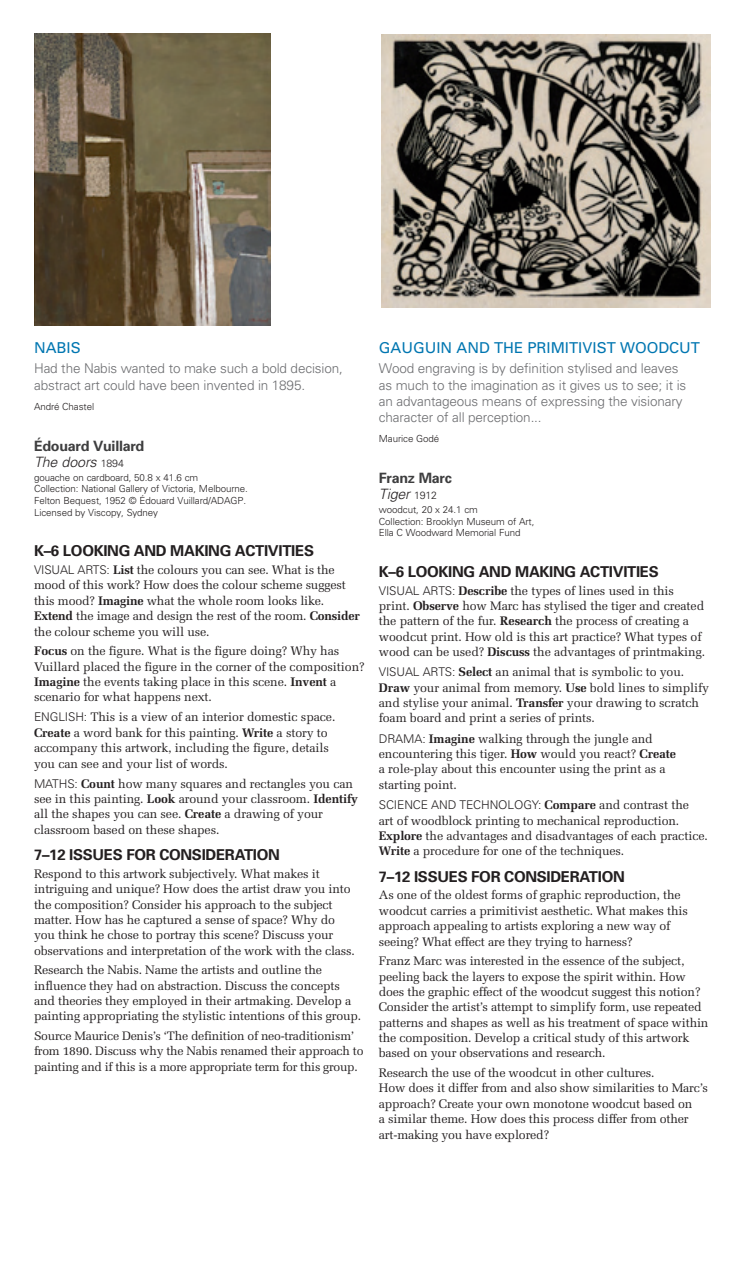
<style>
.page{position:relative;width:745px;height:1263px;background:#fff}
.page>*{position:absolute;margin:0;border:0;box-sizing:border-box;transform-origin:0 0}
.t1{font:700 15px "Univers";letter-spacing:-.02em;color:#231f20}
.t2{font:15px "Univers";color:#0076b1}
.t3{font:700 14.25px/16.2px "Univers";letter-spacing:-.02em;color:#3e3e3f}
.t4{font:300 13.5px/16.2px "Univers";letter-spacing:-.01em;color:#6c6d70}
.t5{font:12.3px/15.3px "Melior";letter-spacing:-.015em;color:#231f20}
.t6{font:12.15px/15.3px "Melior";letter-spacing:-.02em;color:#231f20}
.t7{font:300 12px "Univers";letter-spacing:-.01em;color:#231f20}
.t8{font:300 9.75px/11.7px "Univers";letter-spacing:-.01em;color:#231f20}
.s1{font-weight:300;font-style:italic;color:#231f20}
.s2{font-weight:300;font-size:10.5px;color:#231f20}
.s3{font-family:"Univers";font-weight:300;font-size:12px}
.s4{font-weight:700}
.s5{font-family:"Melior";font-weight:700;font-size:12.3px}
.s6{font-family:"Melior";font-weight:400;font-size:12.3px}
</style>
<div class="page">
<img style="left:34px;top:34px;width:236px;height:291px">
<img style="left:381px;top:34px;width:329px;height:273px">
<p class="t2" style="left:34px;top:338px;width:10px">NABIS</p>
<p class="t4" style="left:34px;top:360px;width:310px">Had the Nabis wanted to make such a bold decision, abstract art could have been invented in 1895.</p>
<p class="t8" style="left:34px;top:400px;width:62px">André Chastel</p>
<p class="t3" style="left:34px;top:437px;width:112px">Édouard Vuillard<br><span class="s1">The doors</span> <span class="s2">1894</span></p>
<p class="t8" style="left:34px;top:471px;width:215px">gouache on cardboard, 50.8 x 41.6 cm<br>Collection: National Gallery of Victoria, Melbourne.<br>Felton Bequest, 1952 © Édouard Vuillard/ADAGP.<br>Licensed by Viscopy, Sydney</p>
<p class="t1" style="left:34px;top:541px;width:112px">K–6 LOO KIN G AND</p>
<p class="t1" style="left:170px;top:541px;width:74px">MAKING ACTIVITIES</p>
<p class="t5" style="left:34px;top:562px;width:327px"><span class="s3">VISUAL ARTS :</span> <span class="s4">List</span> the colours you can see. What is the mood of this work? How does the colour scheme suggest this mood? <span class="s4">Imagine</span> what the whole room looks like.<br><span class="s4">Extend</span> the image and design the rest of the room. <span class="s4">Consider </span>the colour scheme you will use.</p>
<p class="t5" style="left:34px;top:643px;width:332px"><span class="s4">Focus</span> on the figure. What is the figure doing? Why has Vuillard placed the figure in the corner of the composition?<br><span class="s4">Imagine</span> the events taking place in this scene. <span class="s4">Invent</span> a scenario for what happens next.</p>
<p class="t7" style="left:34px;top:710px;width:15px">engli</p>
<p class="t5" style="left:34px;top:709px;width:303px;text-indent:34px"><span class="s3">sh :</span> This is a view of an interior domestic space.<br><span class="s4">Create</span> a word bank for this painting. <span class="s4">Write</span> a story to accompany this artwork, including the figure, details you can see and your list of words.</p>
<p class="t5" style="left:34px;top:776px;width:325px"><span class="s3">math s:</span> <span class="s4">Count</span> how many squares and rectangles you can see in this painting. <span class="s4">Look</span> around your classroom. <span class="s4">Identify </span>all the shapes you can see. <span class="s4">Create</span> a drawing of your classroom based on these shapes.</p>
<p class="t1" style="left:34px;top:845px;width:45px">7–12 ISSUES</p>
<p class="t1" style="left:126px;top:845px;width:44px">FOR CONSIDERATION</p>
<p class="t5" style="left:34px;top:866px;width:322px">Respond to this artwork subjectively. What makes it intriguing and unique? How does the artist draw you into the composition? Consider his approach to the subject matter. How has he captured a sense of space? Why do you think he chose to portray this scene? Discuss your observations and interpretation of the work with the class.</p>
<p class="t5" style="left:34px;top:962px;width:328px">Research the Nabis. Name the artists and outline the influence they had on abstraction. Discuss the concepts and theories they employed in their artmaking. Develop a painting appropriating the stylistic intentions of this group.</p>
<p class="t6" style="left:34px;top:1028px;width:331px">Source Maurice Denis’s ‘The definition of neo-traditionism’ from 1890. Discuss why the Nabis renamed their approach to painting and if this is a more appropriate term for this group.</p>
<p class="t2" style="left:378px;top:338px;width:318px">GAUG UIN AND THE PRIM ITIVIST WOODCUT</p>
<p class="t4" style="left:378px;top:360px;width:309px">Wood engraving is by definition stylised and leaves as much to the imagination as it gives us to see; it is an advantageous means of expressing the visionary character of all perception...</p>
<p class="t8" style="left:378px;top:433px;width:62px">Maurice Godé</p>
<p class="t3" style="left:378px;top:469px;width:75px">Franz Marc<br><span class="s1">Tiger</span> <span class="s2">1912</span></p>
<p class="t8" style="left:378px;top:503px;width:157px">woodcut, 20 x 24.1 cm<br>Collection: Brooklyn M useum of Art,<br>Ella C Woodward Memorial Fund</p>
<p class="t1" style="left:378px;top:562px;width:112px">K–6 LOO KIN G AND</p>
<p class="t1" style="left:515px;top:562px;width:74px">MAKING ACTIVITIES</p>
<p class="t5" style="left:378px;top:583px;width:327px"><span class="s3">VISUAL ARTS :</span> <span class="s4">Describe</span> the types of lines used in this print. <span class="s4">Observe</span> how Marc has stylised the tiger and created the pattern of the fur. <span class="s4">Research</span> the process of creating a woodcut print. How old is this art practice? What types of wood can be used? <span class="s4">Discuss</span> the advantages of printmaking.</p>
<p class="t7" style="left:378px;top:665px;width:26px">Visual</p>
<p class="t5" style="left:378px;top:664px;width:331px;text-indent:44px"><span class="s3">Arts:</span> <span class="s4">Select</span> an animal that is symbolic to you.<br><span class="s4">Draw</span> your animal from memory. <span class="s4">Use</span> bold lines to simplify and stylise your animal. <span class="s4">Transfer</span> your drawing to scratch foam board and print a series of prints.</p>
<p class="t5" style="left:378px;top:730px;width:298px"><span class="s3">Dra ma :</span> <span class="s4">Imagine</span> walking through the jungle and encountering this tiger. <span class="s4">How</span> would you react? <span class="s4">Create </span>a role-play about this encounter using the print as a starting point.</p>
<p class="t7" style="left:378px;top:798px;width:311px">SCIE NCE AND TECHNOLOGY: <span class="s5">Compare</span> <span class="s6">and contrast the</span></p>
<p class="t5" style="left:378px;top:813px;width:330px">art of woodblock printing to mechanical reproduction.<br><span class="s4">Explore</span> the advantages and disadvantages of each practice.<br><span class="s4">Write</span> a procedure for one of the techniques.</p>
<p class="t1" style="left:378px;top:867px;width:45px">7–12 ISSUES</p>
<p class="t1" style="left:471px;top:867px;width:44px">FOR CONSIDERATION</p>
<p class="t5" style="left:378px;top:887px;width:310px">As one of the oldest forms of graphic reproduction, the woodcut carries a primitivist aesthetic. What makes this approach appealing to artists exploring a new way of seeing? What effect are they trying to harness?</p>
<p class="t5" style="left:378px;top:953px;width:331px">Franz Marc was interested in the essence of the subject, peeling back the layers to expose the spirit within. How does the graphic effect of the woodcut suggest this notion?<br>Consider the artist’s attempt to simplify form, use repeated patterns and shapes as well as his treatment of space within the composition. Develop a critical study of this artwork based on your observations and research.</p>
<p class="t5" style="left:378px;top:1065px;width:330px">Research the use of the woodcut in other cultures.<br>How does it differ from and also show similarities to Marc’s approach? Create your own monotone woodcut based on<br>a similar theme. How does this process differ from other art-making you have explored?</p>
</div>
